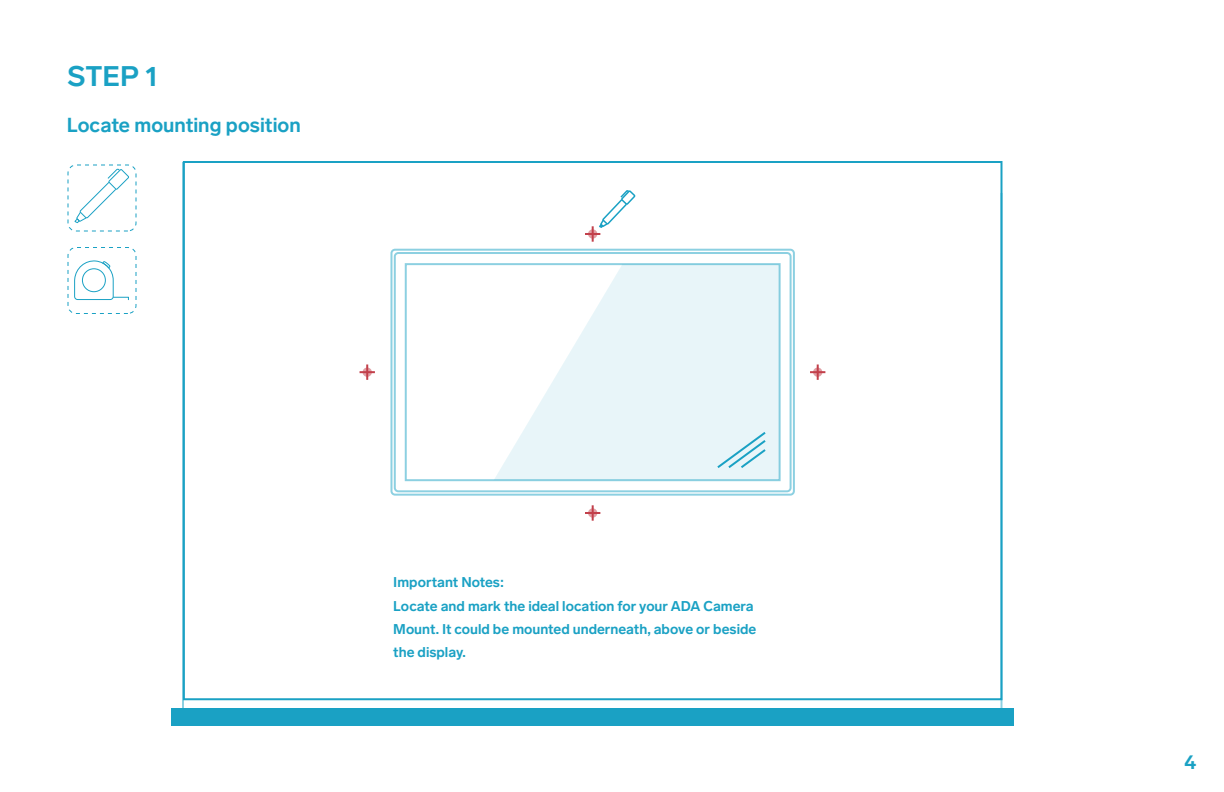
<style>
.page{position:relative;width:1224px;height:792px;background:#fff}
.page>*{position:absolute;margin:0;border:0;box-sizing:border-box;transform-origin:0 0}
.t1{font:700 28px "Lab Grotesque";color:#1aa1c4}
.t2{font:700 20px "Lab Grotesque";color:#1aa1c4}
.t3{font:700 14px/23.2px "Lab Grotesque";color:#1aa1c4}
</style>
<div class="page">
<div style="left:68px;top:247px;width:69px;height:67px;border:1px dashed #1aa1c4;border-radius:8px"></div>
<div style="left:68px;top:165px;width:69px;height:67px;border:1px dashed #1aa1c4;border-radius:8px"></div>
<svg style="left:74px;top:260px;width:55px;height:40px"></svg>
<svg style="left:74px;top:168px;width:56px;height:56px"></svg>
<hr style="left:1000px;top:196px;width:2px;height:524px;background:#1aa1c4">
<hr style="left:182px;top:162px;width:2px;height:558px;background:#1aa1c4">
<div style="left:394px;top:252px;width:398px;height:240px;border:2px solid #1aa1c4;border-radius:4px"></div>
<div style="left:390px;top:249px;width:405px;height:247px;border:2px solid #1aa1c4;border-radius:4px"></div>
<div style="left:171px;top:708px;width:843px;height:18px;background:#1aa1c4"></div>
<svg style="left:494px;top:264px;width:286px;height:216px;fill:#e8f5f9"></svg>
<svg style="left:585px;top:505px;width:15px;height:16px"></svg>
<svg style="left:588px;top:508px;width:9px;height:10px"></svg>
<svg style="left:585px;top:189px;width:52px;height:53px"></svg>
<svg style="left:588px;top:229px;width:9px;height:10px"></svg>
<svg style="left:810px;top:364px;width:15px;height:16px"></svg>
<svg style="left:813px;top:367px;width:9px;height:10px"></svg>
<svg style="left:360px;top:364px;width:15px;height:16px"></svg>
<svg style="left:363px;top:367px;width:9px;height:10px"></svg>
<h1 class="t1" style="left:68px;top:60px;width:92px">STEP 1</h1>
<h2 class="t2" style="left:67px;top:113px;width:236px">Locate mounting position</h2>
<p class="t3" style="left:393px;top:571px;width:365px">Important Notes:<br>Locate and mark the ideal location for your ADA Camera Mount. It could be mounted underneath, above or beside the display.</p>
<h2 class="t2" style="left:1185px;top:750px;width:13px">4</h2>
</div>
